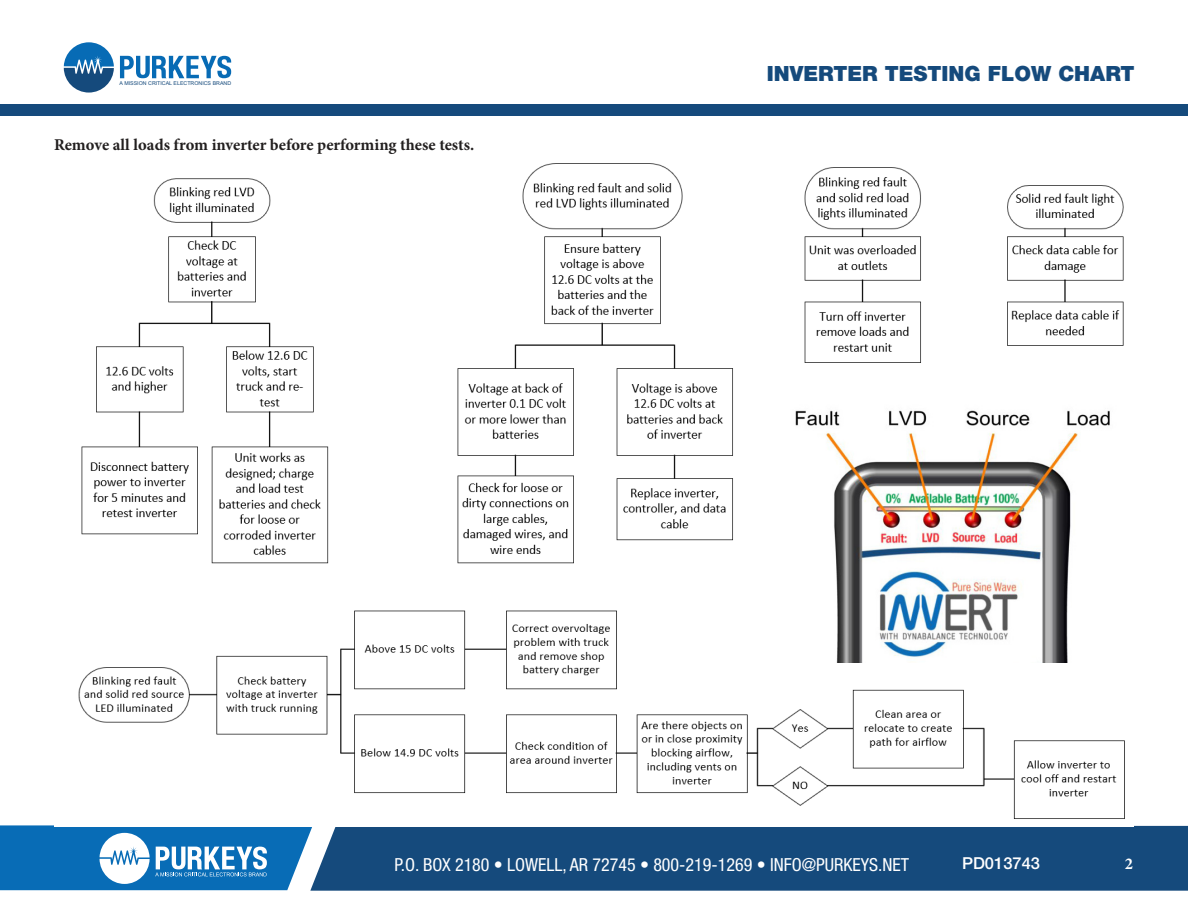
<style>
.page{position:relative;width:1188px;height:918px;background:#fff}
.page>*{position:absolute;margin:0;border:0;box-sizing:border-box;transform-origin:0 0}
.t1{font:900 21px "Helvetica Neue LT Std";color:#154a7c}
.t2{font:condensed 18px "Helvetica Neue LT Std";color:#fff}
.t3{font:700 16.5px "Minion Pro";color:#221f1f}
.t4{font:500 16.5px "Helvetica Neue LT Std";color:#fff}
.t5{font:700 16.5px "Minion Pro";color:#fff}
.t6{font:5.25px "Arial";color:#154a7c}
</style>
<div class="page">
<div style="left:310px;top:826px;width:878px;height:65px;background:#154a7c"></div>
<svg style="left:0;top:825px;width:313px;height:65px"></svg>
<div style="left:0;top:104px;width:1188px;height:12px;background:#154a7c"></div>
<svg style="left:120px;top:56px;width:111px;height:22px"></svg>
<svg style="left:64px;top:42px;width:50px;height:51px"></svg>
<img style="left:81px;top:163px;width:1043px;height:401px">
<img style="left:54px;top:610px;width:1071px;height:216px">
<img style="left:752px;top:394px;width:373px;height:268px">
<p class="t6" style="left:120px;top:80px;width:113px">A MISSION CRITICAL ELECTRONICS BRAND</p>
<p class="t3" style="left:54px;top:138px;width:422px">Remove all loads from inverter before performing these tests.</p>
<p class="t1" style="left:767px;top:61px;width:369px">INVERTER TESTING FLOW CHART</p>
<p class="t2" style="left:394px;top:857px;width:516px">P.O. BOX 2180 • LOWELL, AR 72745 • 800-219-1269 • INFO@PURKEYS.NET</p>
<p class="t4" style="left:962px;top:854px;width:79px">PD013743</p>
<p class="t5" style="left:1125px;top:857px;width:10px">2</p>
</div>
